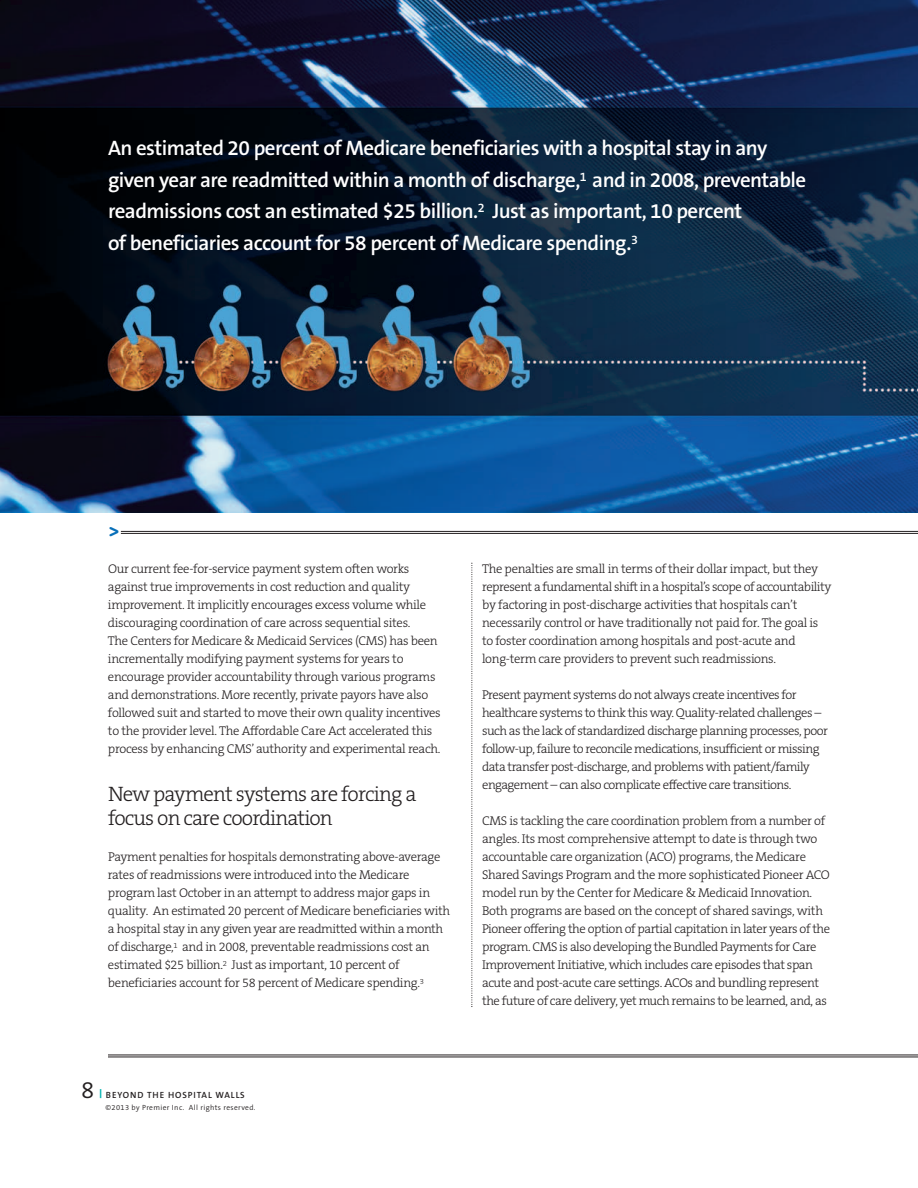
<style>
.page{position:relative;width:918px;height:1188px;background:#fff}
.page>*{position:absolute;margin:0;border:0;box-sizing:border-box;transform-origin:0 0}
.t1{font:300 24px "The Serif B4";color:#231f20}
.t2{font:600 21px/31.5px "The Sans B6";letter-spacing:-.025em;color:#fff}
.t3{font:300 21px/24px "The Serif B3";letter-spacing:-.04em;color:#231f20}
.t4{font:700 18px "Gotham Rounded";color:#0970b9}
.t5{font:300 12.75px/18px "The Serif B3";letter-spacing:-.025em;color:#231f20}
.t6{font:600 9px "The Sans B6";letter-spacing:.1em;color:#231f20}
.t7{font:300 7.5px "The Sans B4";letter-spacing:.05em;color:#231f20}
</style>
<div class="page">
<img style="left:0;top:0;width:918px;height:513px">
<hr style="left:108px;top:1054px;width:810px;height:1px;background:#231f20">
<hr style="left:108px;top:1056px;width:810px;height:1px;background:#231f20">
<hr style="left:121px;top:531px;width:797px;height:1px;background:#231f20">
<hr style="left:121px;top:533px;width:797px;height:1px;background:#231f20">
<svg style="left:471px;top:563px;width:1px;height:444px"></svg>
<p class="t2" style="left:108px;top:133px;width:700px">An estimated 20 percent of Medicare beneficiaries with a hospital stay in any given year are readmitted within a month of discharge,<sup>1</sup> and in 2008, preventable readmissions cost an estimated $25 billion.<sup>2</sup> Just as important, 10 percent<br>of beneficiaries account for 58 percent of Medicare spending.<sup>3</sup></p>
<h3 class="t4" style="left:108px;top:526px;width:13px">&gt;</h3>
<p class="t5" style="left:108px;top:561px;width:334px">Our current fee-for-service payment system often works against true improvements in cost reduction and quality improvement. It implicitly encourages excess volume while discouraging coordination of care across sequential sites.<br>The Centers for Medicare &amp; Medicaid Services (CMS) has been incrementally modifying payment systems for years to encourage provider accountability through various programs and demonstrations. More recently, private payors have also followed suit and started to move their own quality incentives to the provider level. The Affordable Care Act accelerated this process by enhancing CMS’authority and experimental reach.</p>
<h2 class="t3" style="left:108px;top:783px;width:310px">New payment systems are forcing a focus on care coordination</h2>
<p class="t5" style="left:108px;top:849px;width:344px">Payment penalties for hospitals demonstrating above-average rates of readmissions were introduced into the Medicare program last October in an attempt to address major gaps in quality. An estimated 20 percent of Medicare beneficiaries with a hospital stay in any given year are readmitted within a month of discharge,<sup>1</sup> and in 2008, preventable readmissions cost an estimated $25 billion.<sup>2</sup> Just as important, 10 percent of beneficiaries account for 58 percent of Medicare spending.<sup>3</sup></p>
<h1 class="t1" style="left:81px;top:1077px;width:15px">8</h1>
<p class="t6" style="left:99px;top:1090px;width:147px"><sup>|</sup> BEYOND THE HOSPITAL WALLS</p>
<p class="t7" style="left:106px;top:1103px;width:151px">©2013 by Premier Inc. All rights reserved.</p>
<p class="t5" style="left:482px;top:561px;width:351px">The penalties are small in terms of their dollar impact, but they represent a fundamental shift in a hospital’s scope of accountability by factoring in post-discharge activities that hospitals can’t necessarily control or have traditionally not paid for. The goal is to foster coordination among hospitals and post-acute and long-term care providers to prevent such readmissions.</p>
<p class="t5" style="left:482px;top:687px;width:347px">Present payment systems do not always create incentives for healthcare systems to think this way. Quality-related challenges – such as the lack of standardized discharge planning processes, poor follow-up, failure to reconcile medications, insufficient or missing data transfer post-discharge, and problems with patient/family engagement – can also complicate effective care transitions.</p>
<p class="t5" style="left:482px;top:813px;width:350px">CMS is tackling the care coordination problem from a number of angles. Its most comprehensive attempt to date is through two accountable care organization (ACO) programs, the Medicare Shared Savings Program and the more sophisticated Pioneer ACO model run by the Center for Medicare &amp; Medicaid Innovation.<br>Both programs are based on the concept of shared savings, with Pioneer offering the option of partial capitation in later years of the program. CMS is also developing the Bundled Payments for Care Improvement Initiative, which includes care episodes that span acute and post-acute care settings. ACOs and bundling represent the future of care delivery, yet much remains to be learned, and, as</p>
</div>
